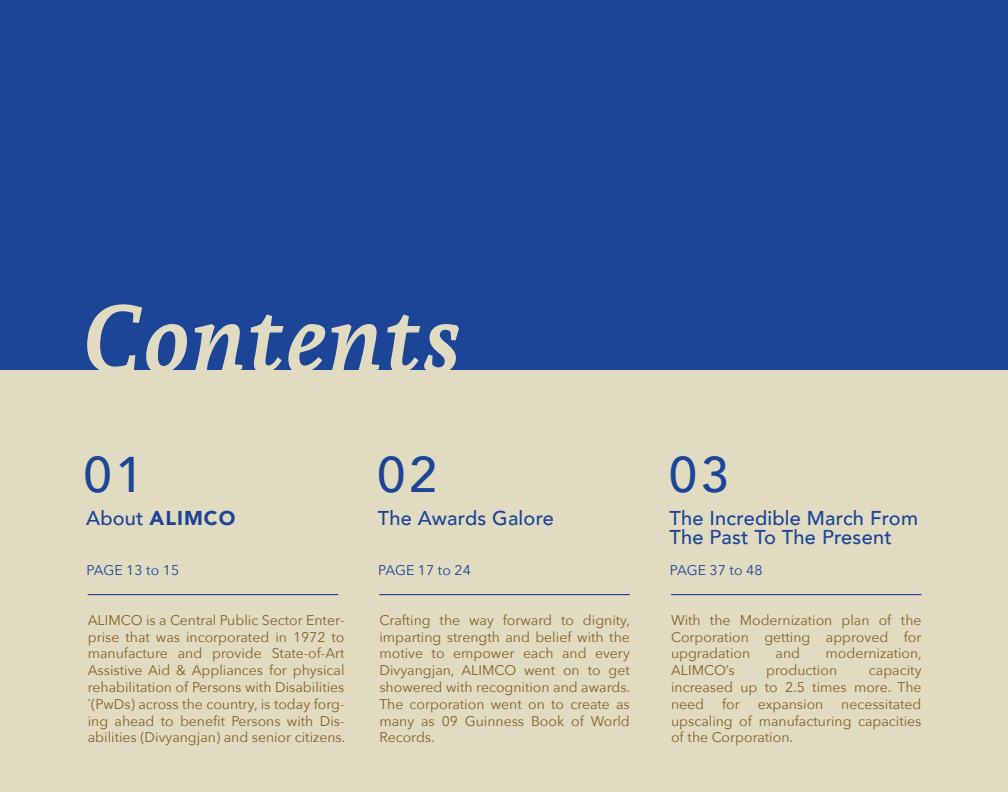
<style>
.page{position:relative;width:1008px;height:792px;background:#e0dbc1}
.page>*{position:absolute;margin:0;border:0;box-sizing:border-box;transform-origin:0 0}
.t1{font:italic 700 94px "Andada Pro";letter-spacing:.01em;color:#e0dbc1}
.t2{font:500 50px "Avenir";color:#1c4497}
.t3{font:500 20px/19px "Avenir";letter-spacing:.01em;color:#1c4497}
.t4{font:900 20px "Avenir";letter-spacing:.05em;color:#1c4497}
.t5{font:14px/16.8px "Avenir Next";color:#826226;text-align:justify}
.t6{font:14px "Avenir Next";letter-spacing:.005em;color:#1c4497}
.s1{font-weight:500}
</style>
<div class="page">
<div style="left:0;top:0;width:1008px;height:369px;background:#1c4497"></div>
<hr style="left:88px;top:594px;width:250px;height:1px;background:#1c4497">
<hr style="left:379px;top:594px;width:251px;height:1px;background:#1c4497">
<hr style="left:671px;top:594px;width:250px;height:1px;background:#1c4497">
<h1 class="t1" style="left:81px;top:299px;width:381px">Contents</h1>
<h2 class="t2" style="left:84px;top:453px;width:61px">01</h2>
<h3 class="t4" style="left:86px;top:506px;width:151px"><span class="s1">About</span> ALIMCO</h3>
<p class="t6" style="left:86px;top:558px;width:94px">PAGE 13 to 15</p>
<p class="t5" style="left:88px;top:611px;width:259px">ALIMCO is a Central Public Sector Enter&shy;prise that was incorporated in 1972 to manufacture and provide State-of-Art Assistive Aid &amp; Appliances for physical rehabilitation of Persons with Disabilities `(PwDs) across the country, is today forg&shy;ing ahead to benefit Persons with Dis&shy;abilities (Divyangjan) and senior citizens.</p>
<h2 class="t2" style="left:378px;top:453px;width:61px">02</h2>
<h3 class="t3" style="left:378px;top:510px;width:178px">The Awards Galore</h3>
<p class="t6" style="left:378px;top:558px;width:94px">PAGE 17 to 24</p>
<p class="t5" style="left:379px;top:611px;width:252px">Crafting the way forward to dignity, imparting strength and belief with the motive to empower each and every Divyangjan, ALIMCO went on to get showered with recognition and awards.<br>The corporation went on to create as many as 09 Guinness Book of World Records.</p>
<h2 class="t2" style="left:669px;top:453px;width:61px">03</h2>
<h3 class="t3" style="left:669px;top:510px;width:250px">The Incredible March From<br>The Past To The Present</h3>
<p class="t6" style="left:670px;top:558px;width:94px">PAGE 37 to 48</p>
<p class="t5" style="left:671px;top:611px;width:252px">With the Modernization plan of the Corporation getting approved for upgradation</p>
<p class="t5" style="left:776px;top:644px;width:26px">and</p>
<p class="t5" style="left:826px;top:644px;width:98px">modernization,</p>
<p class="t5" style="left:671px;top:661px;width:65px">ALIMCO’s</p>
<p class="t5" style="left:766px;top:661px;width:72px">production</p>
<p class="t5" style="left:671px;top:661px;width:252px;text-indent:198px">capacity increased up to 2.5 times more. The need</p>
<p class="t5" style="left:722px;top:695px;width:19px">for</p>
<p class="t5" style="left:758px;top:695px;width:67px">expansion</p>
<p class="t5" style="left:671px;top:695px;width:252px;text-indent:170px">necessitated upscaling of manufacturing capacities of the Corporation.</p>
</div>
